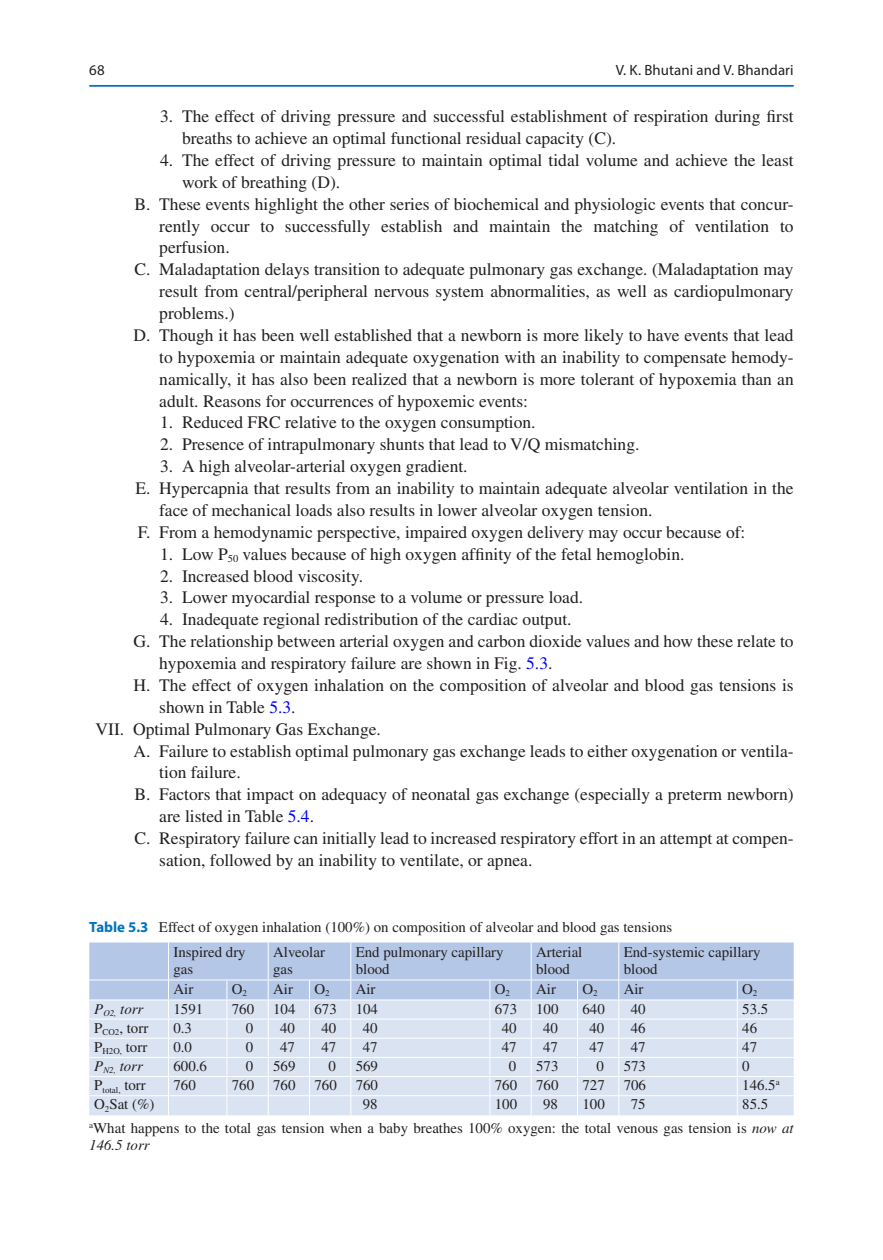
<style>
.page{position:relative;width:883px;height:1260px;background:#fff}
.page>*{position:absolute;margin:0;border:0;box-sizing:border-box;transform-origin:0 0}
.t1{font:17.5px/21.9px "Times LT Std";color:#231f20}
.t2{font:14.88px/17.5px "Times LT Std";color:#231f20}
.t3{font:italic 14.88px "Times LT Std";color:#231f20}
.t4{font:14.88px "Myriad Pro Regular 2";letter-spacing:.005em;color:#231f20}
.t5{font:14.88px "Myriad Pro";color:#231f20}
.t6{font:8.92px "Times LT Std";color:#231f20}
.s1{color:#0000fa}
.s2{font-family:"Myriad Pro";font-weight:700;color:#0073bc}
.s3{font-style:italic}
</style>
<div class="page">
<svg style="left:89px;top:942px;width:705px;height:173px;background:#cfdbee"></svg>
<hr style="left:89px;top:85px;width:705px;height:2px;background:#0073bc">
<p class="t5" style="left:89px;top:61px;width:17px">68</p>
<p class="t4" style="left:616px;top:61px;width:179px">V. K. Bhutani and V. Bhandari</p>
<p class="t1" style="left:182px;top:105px;width:613px;text-indent:-22px">3. The effect of driving pressure and successful establishment of respiration during first breaths to achieve an optimal functional residual capacity (C).</p>
<p class="t1" style="left:160px;top:149px;width:635px">4. The effect of driving pressure to maintain optimal tidal volume and achieve the least</p>
<p class="t1" style="left:182px;top:171px;width:160px">work of breathing (D).</p>
<p class="t1" style="left:134px;top:193px;width:661px">B. These events highlight the other series of biochemical and physiologic events that concur-</p>
<p class="t1" style="left:159px;top:215px;width:636px">rently occur to successfully establish and maintain the matching of ventilation to</p>
<p class="t1" style="left:159px;top:237px;width:72px">perfusion.</p>
<p class="t1" style="left:134px;top:258px;width:661px">C. Maladaptation delays transition to adequate pulmonary gas exchange. (Maladaptation may</p>
<p class="t1" style="left:159px;top:280px;width:636px">result from central/peripheral nervous system abnormalities, as well as cardiopulmonary</p>
<p class="t1" style="left:159px;top:302px;width:77px">problems.)</p>
<p class="t1" style="left:134px;top:324px;width:662px">D. Though it has been well established that a newborn is more likely to have events that lead</p>
<p class="t1" style="left:159px;top:346px;width:636px">to hypoxemia or maintain adequate oxygenation with an inability to compensate hemody-</p>
<p class="t1" style="left:159px;top:368px;width:636px">namically, it has also been realized that a newborn is more tolerant of hypoxemia than an</p>
<p class="t1" style="left:159px;top:390px;width:370px">adult. Reasons for occurrences of hypoxemic events:</p>
<p class="t1" style="left:160px;top:412px;width:377px">1. Reduced FRC relative to the oxygen consumption.</p>
<p class="t1" style="left:160px;top:433px;width:481px">2. Presence of intrapulmonary shunts that lead to V/Q mismatching.</p>
<p class="t1" style="left:160px;top:455px;width:309px">3. A high alveolar-arterial oxygen gradient.</p>
<p class="t1" style="left:135px;top:477px;width:660px">E. Hypercapnia that results from an inability to maintain adequate alveolar ventilation in the</p>
<p class="t1" style="left:159px;top:499px;width:495px">face of mechanical loads also results in lower alveolar oxygen tension.</p>
<p class="t1" style="left:138px;top:521px;width:609px">F. From a hemodynamic perspective, impaired oxygen delivery may occur because of:</p>
<p class="t1" style="left:160px;top:543px;width:526px">1. Low P<sub>50</sub> values because of high oxygen affinity of the fetal hemoglobin.</p>
<p class="t1" style="left:160px;top:565px;width:204px">2. Increased blood viscosity.</p>
<p class="t1" style="left:160px;top:587px;width:425px">3. Lower myocardial response to a volume or pressure load.</p>
<p class="t1" style="left:160px;top:608px;width:413px">4. Inadequate regional redistribution of the cardiac output.</p>
<p class="t1" style="left:134px;top:630px;width:662px">G. The relationship between arterial oxygen and carbon dioxide values and how these relate to</p>
<p class="t1" style="left:159px;top:652px;width:395px">hypoxemia and respiratory failure are shown in Fig. <span class="s1">5.3</span>.</p>
<p class="t1" style="left:134px;top:674px;width:662px">H. The effect of oxygen inhalation on the composition of alveolar and blood gas tensions is</p>
<p class="t1" style="left:159px;top:696px;width:138px">shown in Table <span class="s1">5.3</span>.</p>
<p class="t1" style="left:96px;top:718px;width:287px">VII. Optimal Pulmonary Gas Exchange.</p>
<p class="t1" style="left:134px;top:740px;width:662px">A. Failure to establish optimal pulmonary gas exchange leads to either oxygenation or ventila-</p>
<p class="t1" style="left:159px;top:762px;width:83px">tion failure.</p>
<p class="t1" style="left:134px;top:783px;width:661px">B. Factors that impact on adequacy of neonatal gas exchange (especially a preterm newborn)</p>
<p class="t1" style="left:159px;top:805px;width:156px">are listed in Table <span class="s1">5.4</span>.</p>
<p class="t1" style="left:134px;top:827px;width:661px">C. Respiratory failure can initially lead to increased respiratory effort in an attempt at compen-</p>
<p class="t1" style="left:159px;top:849px;width:375px">sation, followed by an inability to ventilate, or apnea.</p>
<p class="t2" style="left:173px;top:915px;width:500px;line-height:24.7px;text-indent:-84px"><span class="s2">Table 5.3</span> Effect of oxygen inhalation (100%) on composition of alveolar and blood gas tensions<br>Inspired dry</p>
<p class="t2" style="left:173px;top:960px;width:21px">gas</p>
<p class="t2" style="left:273px;top:943px;width:53px">Alveolar gas</p>
<p class="t2" style="left:356px;top:943px;width:149px">End pulmonary capillary blood</p>
<p class="t2" style="left:536px;top:943px;width:48px">Arterial blood</p>
<p class="t2" style="left:624px;top:943px;width:138px">End-systemic capillary blood</p>
<p class="t2" style="left:173px;top:980px;width:21px">Air</p>
<p class="t2" style="left:232px;top:980px;width:17px">O<sub>2</sub></p>
<p class="t2" style="left:273px;top:980px;width:21px">Air</p>
<p class="t2" style="left:314px;top:980px;width:17px">O<sub>2</sub></p>
<p class="t2" style="left:356px;top:980px;width:21px">Air</p>
<p class="t2" style="left:495px;top:980px;width:17px">O<sub>2</sub></p>
<p class="t2" style="left:536px;top:980px;width:21px">Air</p>
<p class="t2" style="left:582px;top:980px;width:17px">O<sub>2</sub></p>
<p class="t2" style="left:624px;top:980px;width:21px">Air</p>
<p class="t2" style="left:742px;top:980px;width:17px">O<sub>2</sub></p>
<p class="t3" style="left:94px;top:1000px;width:51px">P<sub>O2,</sub> torr</p>
<p class="t2" style="left:173px;top:1000px;width:31px">1591</p>
<p class="t2" style="left:232px;top:1000px;width:24px">760</p>
<p class="t2" style="left:273px;top:1000px;width:24px">104</p>
<p class="t2" style="left:314px;top:1000px;width:24px">673</p>
<p class="t2" style="left:356px;top:1000px;width:24px">104</p>
<p class="t2" style="left:495px;top:1000px;width:24px">673</p>
<p class="t2" style="left:536px;top:1000px;width:24px">100</p>
<p class="t2" style="left:582px;top:1000px;width:24px">640</p>
<p class="t2" style="left:631px;top:1000px;width:16px">40</p>
<p class="t2" style="left:742px;top:1000px;width:28px">53.5</p>
<p class="t2" style="left:94px;top:1019px;width:56px">P<sub>CO2</sub>, torr</p>
<p class="t2" style="left:173px;top:1019px;width:20px">0.3</p>
<p class="t2" style="left:246px;top:1019px;width:9px">0</p>
<p class="t2" style="left:280px;top:1019px;width:16px">40</p>
<p class="t2" style="left:321px;top:1019px;width:16px">40</p>
<p class="t2" style="left:363px;top:1019px;width:16px">40</p>
<p class="t2" style="left:502px;top:1019px;width:16px">40</p>
<p class="t2" style="left:543px;top:1019px;width:16px">40</p>
<p class="t2" style="left:589px;top:1019px;width:16px">40</p>
<p class="t2" style="left:631px;top:1019px;width:16px">46</p>
<p class="t2" style="left:742px;top:1019px;width:16px">46</p>
<p class="t2" style="left:94px;top:1038px;width:55px">P<sub>H2O,</sub> torr</p>
<p class="t2" style="left:173px;top:1038px;width:20px">0.0</p>
<p class="t2" style="left:246px;top:1038px;width:9px">0</p>
<p class="t2" style="left:280px;top:1038px;width:16px">47</p>
<p class="t2" style="left:321px;top:1038px;width:16px">47</p>
<p class="t2" style="left:363px;top:1038px;width:16px">47</p>
<p class="t2" style="left:502px;top:1038px;width:16px">47</p>
<p class="t2" style="left:543px;top:1038px;width:16px">47</p>
<p class="t2" style="left:589px;top:1038px;width:16px">47</p>
<p class="t2" style="left:631px;top:1038px;width:16px">47</p>
<p class="t2" style="left:742px;top:1038px;width:16px">47</p>
<p class="t3" style="left:94px;top:1058px;width:50px">P<sub>N2,</sub> torr</p>
<p class="t2" style="left:173px;top:1057px;width:35px">600.6</p>
<p class="t2" style="left:246px;top:1057px;width:9px">0</p>
<p class="t2" style="left:273px;top:1057px;width:24px">569</p>
<p class="t2" style="left:328px;top:1057px;width:9px">0</p>
<p class="t2" style="left:356px;top:1057px;width:24px">569</p>
<p class="t2" style="left:509px;top:1057px;width:9px">0</p>
<p class="t2" style="left:536px;top:1057px;width:24px">573</p>
<p class="t2" style="left:596px;top:1057px;width:9px">0</p>
<p class="t2" style="left:624px;top:1057px;width:24px">573</p>
<p class="t2" style="left:742px;top:1057px;width:9px">0</p>
<p class="t6" style="left:94px;top:1085px;width:53px"><sup>P</sup>total, <sup>torr</sup></p>
<p class="t2" style="left:173px;top:1077px;width:24px">760</p>
<p class="t2" style="left:232px;top:1077px;width:24px">760</p>
<p class="t2" style="left:273px;top:1077px;width:24px">760</p>
<p class="t2" style="left:314px;top:1077px;width:24px">760</p>
<p class="t2" style="left:356px;top:1077px;width:24px">760</p>
<p class="t2" style="left:495px;top:1077px;width:24px">760</p>
<p class="t2" style="left:536px;top:1077px;width:24px">760</p>
<p class="t2" style="left:582px;top:1077px;width:24px">727</p>
<p class="t2" style="left:624px;top:1077px;width:24px">706</p>
<p class="t2" style="left:742px;top:1077px;width:39px">146.5<sup>a</sup></p>
<p class="t2" style="left:94px;top:1096px;width:62px">O<sub>2</sub>Sat (%)</p>
<p class="t2" style="left:363px;top:1096px;width:16px">98</p>
<p class="t2" style="left:495px;top:1096px;width:24px">100</p>
<p class="t2" style="left:543px;top:1096px;width:16px">98</p>
<p class="t2" style="left:582px;top:1096px;width:24px">100</p>
<p class="t2" style="left:631px;top:1096px;width:16px">75</p>
<p class="t2" style="left:89px;top:1093px;width:706px;line-height:23.3px;text-indent:653px">85.5 <sup>a</sup>What happens to the total gas tension when a baby breathes 100% oxygen: the total venous gas tension is <span class="s3">now at</span></p>
<p class="t3" style="left:89px;top:1137px;width:62px">146.5 torr</p>
</div>
